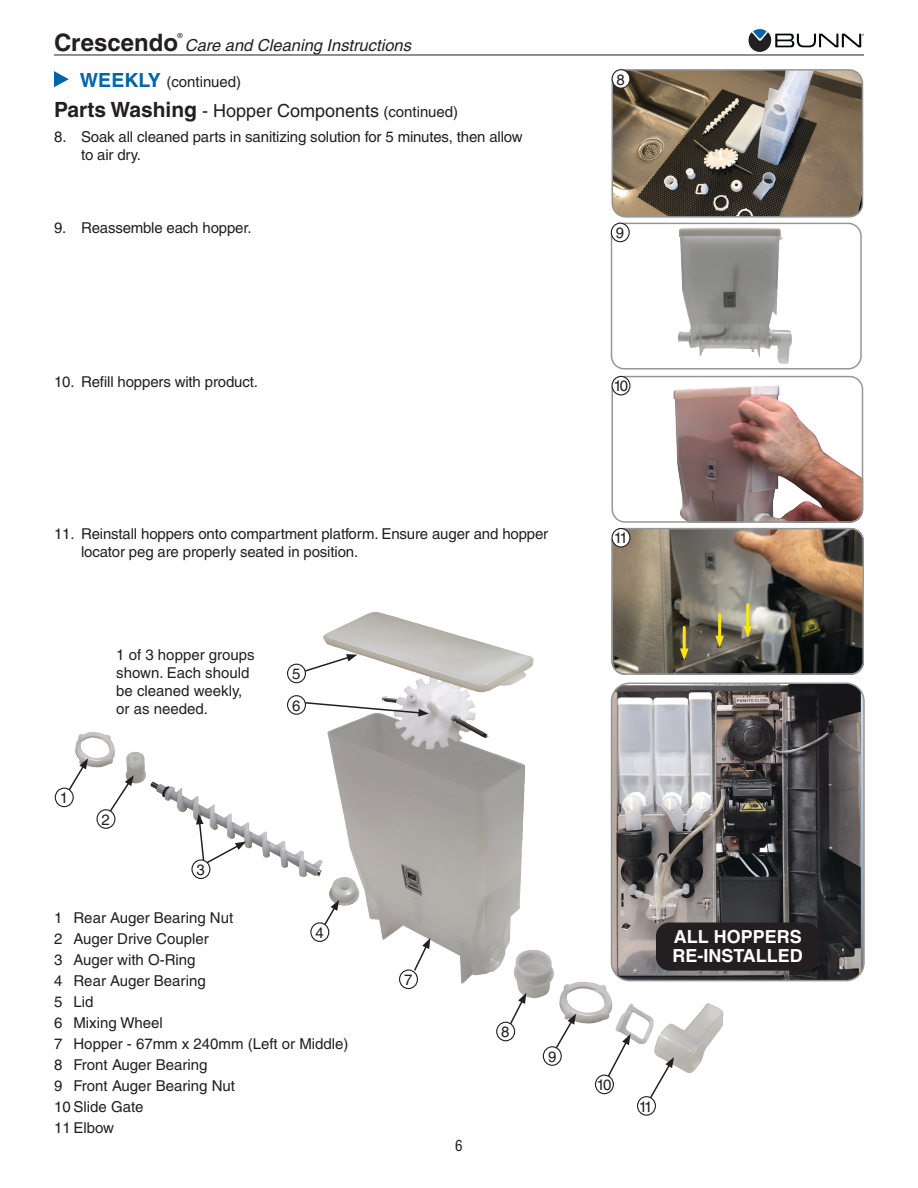
<style>
.page{position:relative;width:918px;height:1188px;background:#fff}
.page>*{position:absolute;margin:0;border:0;box-sizing:border-box;transform-origin:0 0}
.t1{font:700 24px "Helvetica LT Pro";color:#231f20}
.t2{font:18px "Helvetica LT Pro";color:#231f20}
.t3{font:700 18px/19.5px "Helvetica LT Pro";color:#fff}
.t4{font:italic 16.5px "Helvetica LT Pro";color:#231f20}
.t5{font:15px/21px "Helvetica LT Pro";letter-spacing:-.01em;color:#231f20}
.t6{font:condensed 15px "Helvetica LT Pro";color:#231f20}
.t7{font:7.05px "Helvetica LT Pro";color:#231f20}
.s1{font-weight:700;font-size:19.5px;color:#0064a8}
.s2{font-weight:700;font-size:21px}
.s3{font-size:15px}
</style>
<div class="page">
<img style="left:673px;top:376px;width:190px;height:146px">
<div style="left:612px;top:376px;width:251px;height:147px;border:2px solid #949698;border-radius:13px"></div>
<img style="left:678px;top:227px;width:114px;height:137px">
<div style="left:611px;top:223px;width:251px;height:147px;border:2px solid #949698;border-radius:13px"></div>
<svg style="left:748px;top:29px;width:116px;height:23px"></svg>
<hr style="left:54px;top:55px;width:810px;height:1px;background:#231f20">
<svg style="left:54px;top:71px;width:15px;height:16px"></svg>
<img style="left:612px;top:70px;width:249px;height:145px">
<div style="left:612px;top:69px;width:251px;height:149px;border:2px solid #949698;border-radius:14px"></div>
<div style="left:612px;top:70px;width:18px;height:18px;background:#fff;border-radius:50%"></div>
<div style="left:612px;top:69px;width:18px;height:20px;border:1px solid #231f20;border-radius:50%"></div>
<div style="left:611px;top:223px;width:18px;height:19px;background:#fff;border-radius:50%"></div>
<div style="left:611px;top:223px;width:19px;height:19px;border:1px solid #231f20;border-radius:50%"></div>
<div style="left:612px;top:376px;width:18px;height:19px;background:#fff;border-radius:50%"></div>
<div style="left:612px;top:376px;width:18px;height:19px;border:1px solid #231f20;border-radius:50%"></div>
<img style="left:612px;top:528px;width:252px;height:144px">
<div style="left:612px;top:528px;width:252px;height:147px;border:2px solid #949698;border-radius:13px"></div>
<div style="left:612px;top:529px;width:18px;height:18px;background:#fff;border-radius:50%"></div>
<div style="left:612px;top:528px;width:18px;height:20px;border:1px solid #231f20;border-radius:50%"></div>
<hr style="left:746px;top:605px;width:3px;height:24px;background:#ffe513">
<svg style="left:743px;top:626px;width:9px;height:12px"></svg>
<img style="left:63px;top:591px;width:672px;height:506px">
<svg style="left:322px;top:900px;width:17px;height:29px"></svg>
<svg style="left:605px;top:1034px;width:25px;height:47px"></svg>
<svg style="left:66px;top:758px;width:22px;height:36px"></svg>
<div style="left:55px;top:788px;width:18px;height:19px;background:#fff;border-radius:50%"></div>
<div style="left:55px;top:788px;width:19px;height:19px;border:1px solid #231f20;border-radius:50%"></div>
<svg style="left:107px;top:775px;width:27px;height:40px"></svg>
<div style="left:97px;top:810px;width:18px;height:18px;background:#fff;border-radius:50%"></div>
<div style="left:96px;top:809px;width:19px;height:20px;border:1px solid #231f20;border-radius:50%"></div>
<div style="left:311px;top:923px;width:18px;height:18px;background:#fff;border-radius:50%"></div>
<div style="left:310px;top:922px;width:19px;height:20px;border:1px solid #231f20;border-radius:50%"></div>
<svg style="left:413px;top:938px;width:17px;height:34px"></svg>
<div style="left:400px;top:970px;width:17px;height:19px;background:#fff;border-radius:50%"></div>
<div style="left:399px;top:970px;width:19px;height:19px;border:1px solid #231f20;border-radius:50%"></div>
<svg style="left:507px;top:993px;width:19px;height:35px"></svg>
<div style="left:497px;top:1022px;width:18px;height:19px;background:#fff;border-radius:50%"></div>
<div style="left:496px;top:1022px;width:19px;height:19px;border:1px solid #231f20;border-radius:50%"></div>
<svg style="left:553px;top:1014px;width:23px;height:38px"></svg>
<div style="left:543px;top:1047px;width:18px;height:18px;background:#fff;border-radius:50%"></div>
<div style="left:543px;top:1046px;width:19px;height:20px;border:1px solid #231f20;border-radius:50%"></div>
<div style="left:596px;top:1075px;width:17px;height:19px;background:#fff;border-radius:50%"></div>
<div style="left:595px;top:1075px;width:19px;height:19px;border:1px solid #231f20;border-radius:50%"></div>
<svg style="left:303px;top:654px;width:54px;height:19px"></svg>
<div style="left:288px;top:664px;width:17px;height:19px;background:#fff;border-radius:50%"></div>
<div style="left:287px;top:664px;width:19px;height:19px;border:1px solid #231f20;border-radius:50%"></div>
<svg style="left:303px;top:701px;width:126px;height:16px"></svg>
<div style="left:288px;top:696px;width:17px;height:18px;background:#fff;border-radius:50%"></div>
<div style="left:287px;top:695px;width:19px;height:20px;border:1px solid #231f20;border-radius:50%"></div>
<svg style="left:196px;top:814px;width:50px;height:52px"></svg>
<div style="left:192px;top:860px;width:18px;height:18px;background:#fff;border-radius:50%"></div>
<div style="left:191px;top:859px;width:19px;height:20px;border:1px solid #231f20;border-radius:50%"></div>
<svg style="left:647px;top:1057px;width:27px;height:44px"></svg>
<div style="left:638px;top:1097px;width:17px;height:18px;background:#fff;border-radius:50%"></div>
<div style="left:637px;top:1096px;width:19px;height:20px;border:1px solid #231f20;border-radius:50%"></div>
<img style="left:612px;top:683px;width:250px;height:298px">
<div style="left:611px;top:683px;width:254px;height:298px;border:2px solid #949698;border-radius:18px"></div>
<div style="left:656px;top:923px;width:164px;height:48px;background:#231f20;border-radius:13px"></div>
<h1 class="t1" style="left:54px;top:28px;width:126px">Crescendo</h1>
<p class="t7" style="left:177px;top:32px;width:7px">®</p>
<p class="t4" style="left:185px;top:36px;width:228px">Care and Cleaning Instructions</p>
<p class="t5" style="left:80px;top:72px;width:163px"><span class="s1">WEEKLY</span> (continued)</p>
<p class="t2" style="left:54px;top:101px;width:406px"><span class="s2">Parts Washing</span> - Hopper Components <span class="s3">(continued)</span></p>
<p class="t5" style="left:81px;top:128px;width:443px;line-height:18px;text-indent:-27px">8. Soak all cleaned parts in sanitizing solution for 5 minutes, then allow to air dry.</p>
<p class="t5" style="left:54px;top:218px;width:199px">9. Reassemble each hopper.</p>
<p class="t5" style="left:617px;top:69px;width:10px">8</p>
<p class="t5" style="left:616px;top:222px;width:10px">9</p>
<p class="t5" style="left:54px;top:371px;width:205px">10. Refill hoppers with product.</p>
<p class="t5" style="left:613px;top:376px;width:16px">10</p>
<p class="t5" style="left:81px;top:524px;width:469px;line-height:18px;text-indent:-27px">11. Reinstall hoppers onto compartment platform. Ensure auger and hopper locator peg are properly seated in position.</p>
<p class="t5" style="left:60px;top:787px;width:10px">1</p>
<p class="t5" style="left:116px;top:646px;width:140px;line-height:18px">1 of 3 hopper groups shown. Each should be cleaned weekly, or as needed.</p>
<p class="t5" style="left:102px;top:809px;width:10px">2</p>
<p class="t5" style="left:197px;top:859px;width:10px">3</p>
<p class="t5" style="left:292px;top:658px;width:10px;line-height:31.5px">5<br>6</p>
<p class="t5" style="left:54px;top:907px;width:296px">1 Rear Auger Bearing Nut<br>2 Auger Drive Coupler<br>3 Auger with O-Ring<br>4 Rear Auger Bearing<br>5 Lid<br>6 Mixing Wheel<br>7 Hopper - 67mm x 240mm (Left or Middle)<br>8 Front Auger Bearing<br>9 Front Auger Bearing Nut<br>10 Slide Gate<br>11 Elbow</p>
<p class="t5" style="left:315px;top:922px;width:10px">4</p>
<p class="t5" style="left:404px;top:969px;width:10px">7</p>
<p class="t5" style="left:501px;top:1021px;width:10px">8</p>
<p class="t6" style="left:455px;top:1136px;width:9px">6</p>
<p class="t5" style="left:548px;top:1046px;width:10px">9</p>
<p class="t5" style="left:614px;top:528px;width:15px">11</p>
<p class="t3" style="left:673px;top:927px;width:132px">ALL HOPPERS<br>RE-INSTALLED</p>
<p class="t5" style="left:597px;top:1074px;width:16px">10</p>
<p class="t5" style="left:639px;top:1096px;width:15px">11</p>
</div>
